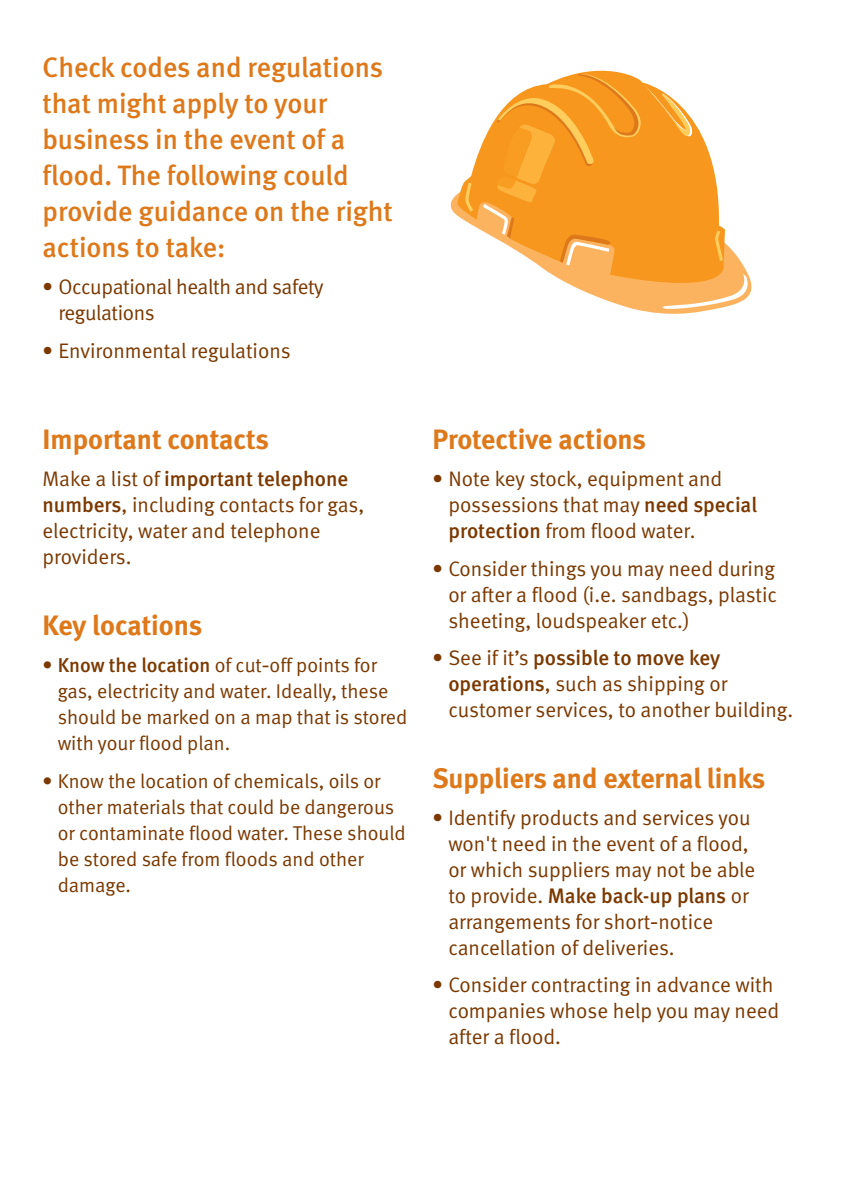
<style>
.page{position:relative;width:842px;height:1191px;background:#fff}
.page>*{position:absolute;margin:0;border:0;box-sizing:border-box;transform-origin:0 0}
.t1{font:28px/36px "EA Meta Medium Roman";color:#de791b}
.t2{font:28px "EA Meta Bold Roman";color:#de791b}
.t3{font:21px/26px "EA Meta Normal Roman";color:#7b3900}
.t4{font:21px "EA Meta Medium Roman";color:#7b3900}
.t5{font:20px/26px "EA Meta Normal Roman";color:#7b3900}
.s1{font-family:"Helvetica Neue"}
.s2{font-family:"EA Meta Normal Roman"}
.s3{font-family:"EA Meta Medium Roman"}
</style>
<div class="page">
<svg style="left:450px;top:70px;width:302px;height:244px"></svg>
<h1 class="t1" style="left:43px;top:49px;width:352px">Check codes and regulations that might apply to your business in the event of a flood. The following could provide guidance on the right actions to take:</h1>
<p class="t3" style="left:59px;top:274px;width:267px;text-indent:-16px"><span class="s1">•</span> Occupational health and safety regulations</p>
<p class="t3" style="left:43px;top:337px;width:250px"><span class="s1">•</span> Environmental regulations</p>
<h1 class="t2" style="left:43px;top:422px;width:228px">Important contacts</h1>
<p class="t4" style="left:43px;top:467px;width:307px"><span class="s2">Make a list of</span> important telephone</p>
<p class="t3" style="left:43px;top:491px;width:323px"><span class="s3">numbers</span>, including contacts for gas, electricity, water and telephone providers.</p>
<h1 class="t2" style="left:43px;top:608px;width:161px">Key locations</h1>
<p class="t5" style="left:58px;top:652px;width:351px;text-indent:-15px"><span class="s1">•</span> <span class="s3">Know the location</span> of cut<span class="s1">-</span>off points for gas, electricity and water. Ideally, these should be marked on a map that is stored with your flood plan.</p>
<p class="t5" style="left:58px;top:767px;width:349px;text-indent:-15px"><span class="s1">•</span> Know the location of chemicals, oils or other materials that could be dangerous or contaminate flood water. These should be stored safe from floods and other damage.</p>
<h1 class="t2" style="left:432px;top:422px;width:215px">Protective actions</h1>
<p class="t3" style="left:448px;top:465px;width:310px;text-indent:-16px"><span class="s1">•</span> Note key stock, equipment and possessions that may <span class="s3">need special protection</span> from flood water.</p>
<p class="t3" style="left:448px;top:555px;width:330px;text-align:justify;text-indent:-16px"><span class="s1">•</span> Consider things you may need during or after a flood (i.e. sandbags, plastic sheeting, loudspeaker etc.)</p>
<p class="t4" style="left:432px;top:645px;width:290px"><span class="s1">•</span> <span class="s2">See if it’s</span> possible to move key</p>
<p class="t3" style="left:448px;top:670px;width:346px"><span class="s3">operations</span>, such as shipping or customer services, to another building.</p>
<h1 class="t2" style="left:432px;top:761px;width:335px">Suppliers and external links</h1>
<p class="t3" style="left:448px;top:804px;width:308px;text-indent:-16px"><span class="s1">•</span> Identify products and services you won't need in the event of a flood, or which suppliers may not be able</p>
<p class="t4" style="left:448px;top:883px;width:302px"><span class="s2">to provide.</span> Make back-up plans <span class="s2">or</span></p>
<p class="t3" style="left:448px;top:908px;width:266px">arrangements for short<span class="s1">-</span>notice cancellation of deliveries.</p>
<p class="t3" style="left:448px;top:971px;width:332px;text-indent:-16px"><span class="s1">•</span> Consider contracting in advance with companies whose help you may need after a flood.</p>
</div>
